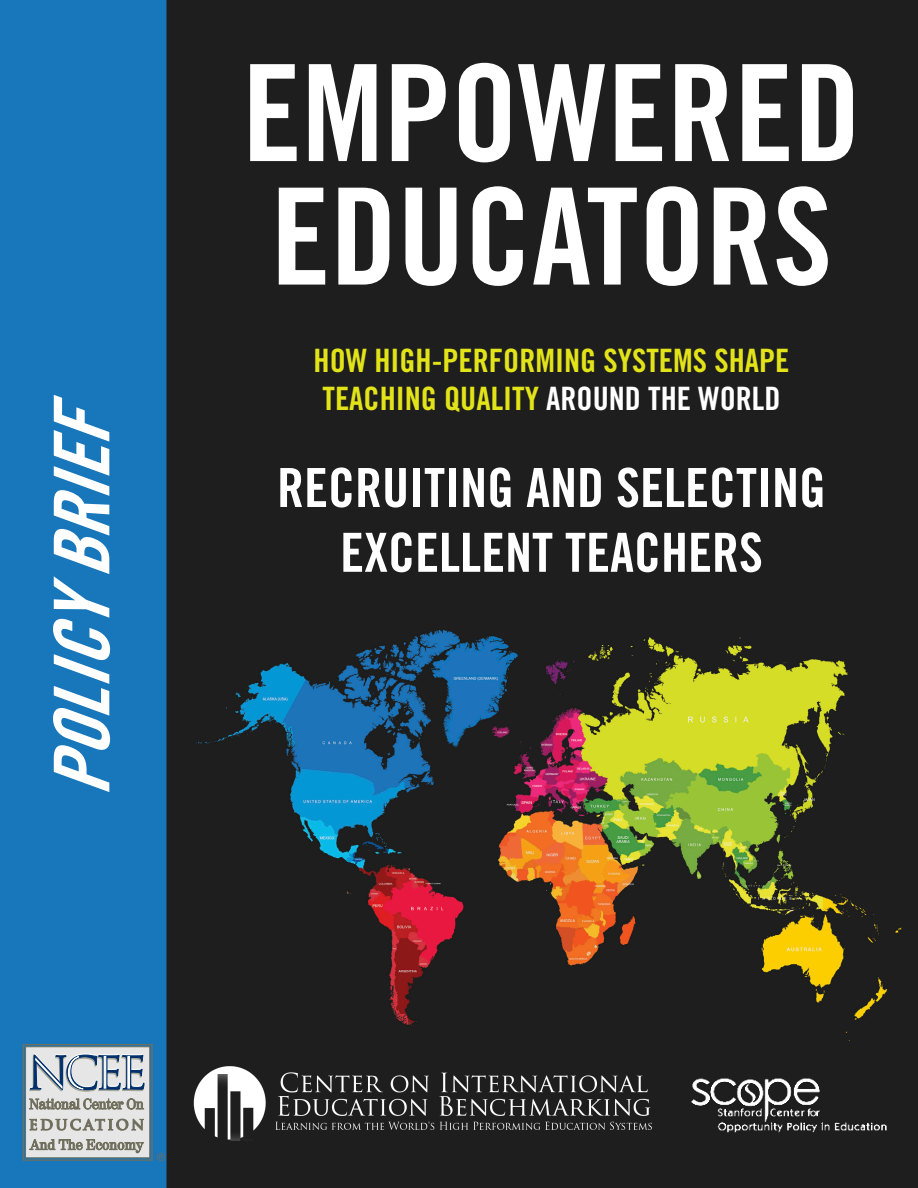
<style>
.page{position:relative;width:918px;height:1188px;background:#1d1e1d}
.page>*{position:absolute;margin:0;border:0;box-sizing:border-box;transform-origin:0 0}
.t1{font:134.25px "Trade Gothic Bold Cond Twenty";color:#fff}
.t2{font:italic 76.95px "Trade Gothic Bold Cond Twenty";color:#fff}
.t3{font:54px/64.8px "Trade Gothic Bold Cond Twenty";color:#fff;text-align:center}
.t4{font:32.25px/38.7px "Trade Gothic Bold Cond Twenty";color:#e2e318}
.s1{color:#fff}
</style>
<div class="page">
<img style="left:166px;top:626px;width:736px;height:420px">
<div style="left:1px;top:1px;width:165px;height:1186px;background:#1876bb"></div>
<div style="left:0;top:0;width:166px;height:1188px;border:2px solid #1876bb"></div>
<div style="left:25px;top:1047px;width:125px;height:111px;background:#e5e6e5;border:1px solid #706e5c"></div>
<svg style="left:29px;top:1099px;width:115px;height:10px"></svg>
<svg style="left:30px;top:1119px;width:114px;height:12px"></svg>
<svg style="left:30px;top:1139px;width:114px;height:14px"></svg>
<div style="left:23px;top:1044px;width:130px;height:117px;border:1px solid #706e5c"></div>
<svg style="left:29px;top:1053px;width:116px;height:39px"></svg>
<div style="left:104px;top:1056px;width:2px;height:32px;background:#fff;border:1px solid #fff"></div>
<hr style="left:128px;top:1056px;width:2px;height:32px;background:#fff">
<svg style="left:157px;top:1153px;width:8px;height:8px"></svg>
<img style="left:194px;top:1066px;width:458px;height:74px">
<img style="left:691px;top:1078px;width:196px;height:55px">
<p class="t2" style="left:35px;top:797px;width:420px;rotate:-90deg">POLICYBRIEF</p>
<p class="t1" style="left:242px;top:32px;width:620px">EMPOWERED</p>
<p class="t1" style="left:271px;top:155px;width:563px">EDUCATORS</p>
<p class="t4" style="left:314px;top:340px;width:477px">HOW HIGH-PERFORMING SYSTEMS SHAPE<br>TEACHING QUALITY <span class="s1">AROUND THE WORLD</span></p>
<p class="t3" style="left:277px;top:455px;width:550px">RECRUITING AND SELECTING<br>EXCELLENT TEACHERS</p>
</div>
